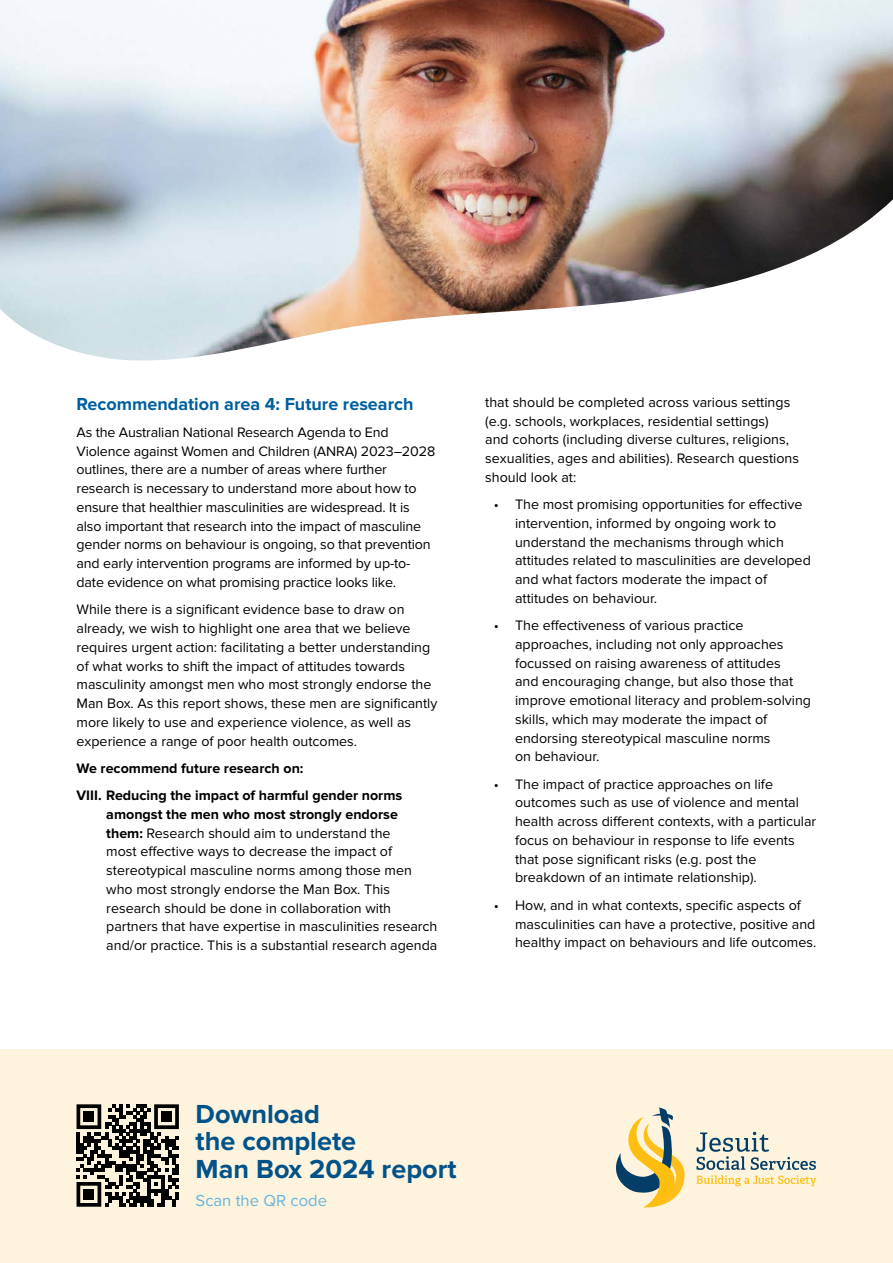
<style>
.page{position:relative;width:893px;height:1263px;background:#fff}
.page>*{position:absolute;margin:0;border:0;box-sizing:border-box;transform-origin:0 0}
.t1{font:700 27.15px/27.5px "Proxima Nova";color:#005289}
.t2{font:700 18px "Proxima Nova";color:#005f9e}
.t3{font:16.65px "Proxima Nova";color:#67b6de}
.t4{font:14.25px/18.8px "Proxima Nova";color:#000}
.t5{font:700 14.25px/27.3px "Proxima Nova";color:#000}
.s1{font-weight:700}
</style>
<div class="page">
<div style="left:0;top:1049px;width:893px;height:214px;background:#fef3dd"></div>
<svg style="left:616px;top:1107px;width:69px;height:100px"></svg>
<svg style="left:696px;top:1132px;width:120px;height:54px"></svg>
<img style="left:0;top:0;width:893px;height:361px">
<svg style="left:77px;top:1104px;width:102px;height:103px"></svg>
<div style="left:84px;top:1111px;width:10px;height:11px;background:#000"></div>
<div style="left:161px;top:1111px;width:11px;height:11px;background:#000"></div>
<div style="left:84px;top:1189px;width:10px;height:10px;background:#000"></div>
<p class="t2" style="left:77px;top:393px;width:339px">Recommendation area 4: Future research</p>
<p class="t4" style="left:77px;top:423px;width:360px">As the Australian National Research Agenda to End Violence against Women and Children (ANRA) 2023–2028 outlines, there are a number of areas where further research is necessary to understand more about how to ensure that healthier masculinities are widespread. It is also important that research into the impact of masculine gender norms on behaviour is ongoing, so that prevention and early intervention programs are informed by up-to&shy;date evidence on what promising practice looks like.</p>
<p class="t4" style="left:77px;top:600px;width:362px">While there is a significant evidence base to draw on already, we wish to highlight one area that we believe requires urgent action: facilitating a better understanding of what works to shift the impact of attitudes towards masculinity amongst men who most strongly endorse the Man Box. As this report shows, these men are significantly more likely to use and experience violence, as well as experience a range of poor health outcomes.</p>
<p class="t5" style="left:77px;top:755px;width:327px">We recommend future research on:<br>VIII. Reducing the impact of harmful gender norms</p>
<p class="t4" style="left:106px;top:805px;width:333px"><span class="s1">amongst the men who most strongly endorse them:</span> Research should aim to understand the<br>most effective ways to decrease the impact of stereotypical masculine norms among those men who most strongly endorse the Man Box. This research should be done in collaboration with partners that have expertise in masculinities research and/or practice. This is a substantial research agenda</p>
<p class="t4" style="left:485px;top:393px;width:315px">that should be completed across various settings (e.g. schools, workplaces, residential settings)<br>and cohorts (including diverse cultures, religions, sexualities, ages and abilities). Research questions should look at:</p>
<p class="t4" style="left:515px;top:495px;width:297px;text-indent:-21px">• The most promising opportunities for effective intervention, informed by ongoing work to understand the mechanisms through which attitudes related to masculinities are developed and what factors moderate the impact of attitudes on behaviour.</p>
<p class="t4" style="left:515px;top:616px;width:298px;text-indent:-21px">• The effectiveness of various practice approaches, including not only approaches focussed on raising awareness of attitudes<br>and encouraging change, but also those that improve emotional literacy and problem-solving skills, which may moderate the impact of endorsing stereotypical masculine norms<br>on behaviour.</p>
<p class="t4" style="left:515px;top:775px;width:303px;text-indent:-21px">• The impact of practice approaches on life outcomes such as use of violence and mental health across different contexts, with a particular focus on behaviour in response to life events that pose significant risks (e.g. post the breakdown of an intimate relationship).</p>
<p class="t4" style="left:515px;top:896px;width:303px;text-indent:-21px">• How, and in what contexts, specific aspects of masculinities can have a protective, positive and healthy impact on behaviours and life outcomes.</p>
<h1 class="t1" style="left:196px;top:1101px;width:262px">Download<br>the complete<br>Man Box 2024 report</h1>
<p class="t3" style="left:196px;top:1191px;width:133px">Scan the QR code</p>
</div>
